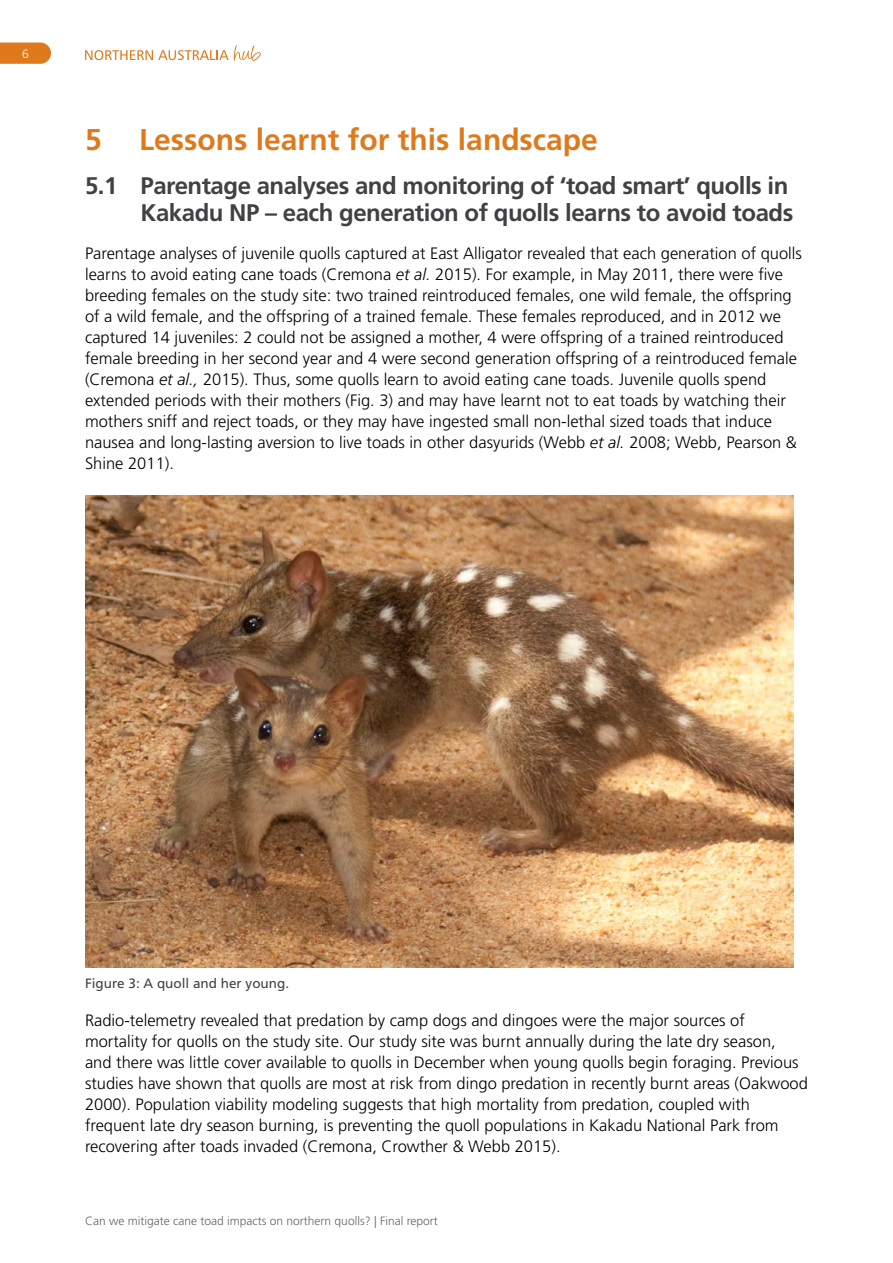
<style>
.page{position:relative;width:893px;height:1263px;background:#fff}
.page>*{position:absolute;margin:0;border:0;box-sizing:border-box;transform-origin:0 0}
.t1{font:700 30px "Frutiger LT Std";color:#df7a1c}
.t2{font:700 24px/27px "Frutiger LT Std";letter-spacing:-.02em;color:#414042;text-align:right}
.t3{font:300 16.5px/21px "Frutiger LT Std";color:#000}
.t4{font:13.5px "Frutiger LT Std";color:#414042}
.t5{font:300 12px "Frutiger LT Std";color:#636466}
.t6{font:300 12px "Frutiger LT Std";color:#fff}
.s1{font-style:italic}
</style>
<div class="page">
<img style="left:85px;top:495px;width:708px;height:473px">
<svg style="left:85px;top:45px;width:176px;height:16px"></svg>
<svg style="left:0;top:43px;width:51px;height:21px"></svg>
<p class="t6" style="left:22px;top:47px;width:8px">6</p>
<h1 class="t1" style="left:85px;top:122px;width:514px">5 Lessons learnt for this landscape</h1>
<h2 class="t2" style="left:85px;top:172px;width:710px">5.1 Parentage analyses and monitoring of ‘toad smart’ quolls in<br>Kakadu NP – each generation of quolls learns to avoid toads</h2>
<p class="t3" style="left:85px;top:243px;width:718px">Parentage analyses of juvenile quolls captured at East Alligator revealed that each generation of quolls learns to avoid eating cane toads (Cremona <span class="s1">et al.</span> 2015). For example, in May 2011, there were five breeding females on the study site: two trained reintroduced females, one wild female, the offspring of a wild female, and the offspring of a trained female. These females reproduced, and in 2012 we captured 14 juveniles: 2 could not be assigned a mother, 4 were offspring of a trained reintroduced female breeding in her second year and 4 were second generation offspring of a reintroduced female (Cremona <span class="s1">et al.,</span> 2015). Thus, some quolls learn to avoid eating cane toads. Juvenile quolls spend extended periods with their mothers (Fig. 3) and may have learnt not to eat toads by watching their mothers sniff and reject toads, or they may have ingested small non-lethal sized toads that induce nausea and long-lasting aversion to live toads in other dasyurids (Webb <span class="s1">et al.</span> 2008; Webb, Pearson &amp; Shine 2011).</p>
<p class="t4" style="left:85px;top:975px;width:203px">Figure 3: A quoll and her young.</p>
<p class="t3" style="left:85px;top:1010px;width:724px">Radio-telemetry revealed that predation by camp dogs and dingoes were the major sources of mortality for quolls on the study site. Our study site was burnt annually during the late dry season,<br>and there was little cover available to quolls in December when young quolls begin foraging. Previous studies have shown that quolls are most at risk from dingo predation in recently burnt areas (Oakwood 2000). Population viability modeling suggests that high mortality from predation, coupled with frequent late dry season burning, is preventing the quoll populations in Kakadu National Park from recovering after toads invaded (Cremona, Crowther &amp; Webb 2015).</p>
<p class="t5" style="left:85px;top:1214px;width:354px">Can we mitigate cane toad impacts on northern quolls? | Final report</p>
</div>
